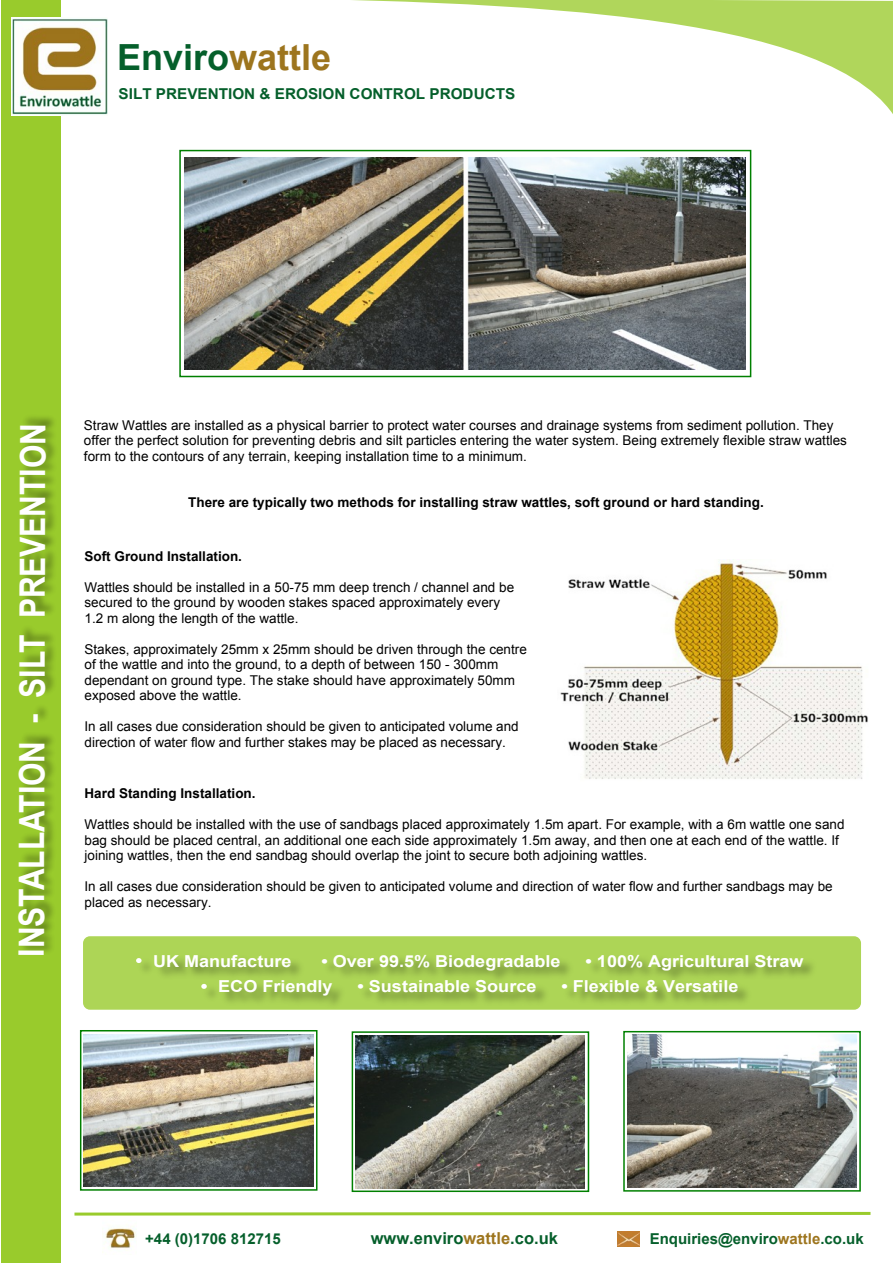
<style>
.page{position:relative;width:893px;height:1263px;background:#fff}
.page>*{position:absolute;margin:0;border:0;box-sizing:border-box;transform-origin:0 0}
.t1{font:700 36px "Arial";color:#055f2b}
.t2{font:700 35.1px "Arial";letter-spacing:-.005em;color:#fff;scale:.85 1}
.t3{font:700 16.5px "Arial";color:#fff;scale:1.09 1}
.t4{font:700 16.5px "Arial";color:#055f2b}
.t5{font:700 15px "Arial";color:#055f2b}
.t6{font:13.5px/15.5px "Arial";color:#000}
.t7{font:700 13.5px "Arial";color:#000}
.s1{color:#9d751e}
</style>
<div class="page">
<img style="left:560px;top:560px;width:308px;height:219px">
<svg style="left:623px;top:1031px;width:238px;height:160px"></svg>
<svg style="left:352px;top:1050px;width:237px;height:142px"></svg>
<svg style="left:80px;top:1030px;width:237px;height:161px"></svg>
<div style="left:179px;top:150px;width:572px;height:227px;background:#fff;border:2px solid #008000"></div>
<div style="left:83px;top:936px;width:778px;height:74px;background:#add556;border-radius:7px"></div>
<svg style="left:352px;top:0;width:541px;height:114px"></svg>
<div style="left:1px;top:0;width:59px;height:1262px;background:#99cb2c"></div>
<img style="left:21px;top:395px;width:40px;height:564px">
<img style="left:11px;top:17px;width:97px;height:98px">
<svg style="left:74px;top:1211px;width:797px;height:5px"></svg>
<img style="left:356px;top:1050px;width:228px;height:138px">
<img style="left:121px;top:958px;width:706px;height:92px">
<svg style="left:136px;top:958px;width:6px;height:5px"></svg>
<svg style="left:201px;top:984px;width:6px;height:5px"></svg>
<img style="left:105px;top:1228px;width:31px;height:21px">
<img style="left:617px;top:1231px;width:23px;height:15px">
<img style="left:185px;top:157px;width:560px;height:213px">
<img style="left:628px;top:1035px;width:229px;height:152px">
<img style="left:84px;top:1034px;width:229px;height:152px">
<h1 class="t1" style="left:117px;top:44px;width:216px">Enviro<span class="s1">wattle</span></h1>
<p class="t5" style="left:119px;top:88px;width:398px">SILT PREVENTION &amp; EROSION CONTROL PRODUCTS</p>
<h2 class="t2" style="left:19px;top:956px;width:629px;rotate:-90deg">INSTALLATION - SILT PREVENTION</h2>
<p class="t6" style="left:84px;top:418px;width:764px">Straw Wattles are installed as a physical barrier to protect water courses and drainage systems from sediment pollution. They offer the perfect solution for preventing debris and silt particles entering the water system. Being extremely flexible straw wattles form to the contours of any terrain, keeping installation time to a minimum.</p>
<p class="t7" style="left:188px;top:497px;width:577px">There are typically two methods for installing straw wattles, soft ground or hard standing.</p>
<p class="t7" style="left:85px;top:551px;width:159px">Soft Ground Installation.</p>
<p class="t6" style="left:85px;top:581px;width:431px">Wattles should be installed in a 50-75 mm deep trench / channel and be secured to the ground by wooden stakes spaced approximately every<br>1.2 m along the length of the wattle.</p>
<p class="t6" style="left:85px;top:642px;width:444px">Stakes, approximately 25mm x 25mm should be driven through the centre of the wattle and into the ground, to a depth of between 150 - 300mm dependant on ground type. The stake should have approximately 50mm exposed above the wattle.</p>
<p class="t6" style="left:85px;top:720px;width:436px">In all cases due consideration should be given to anticipated volume and direction of water flow and further stakes may be placed as necessary.</p>
<p class="t7" style="left:85px;top:788px;width:173px">Hard Standing Installation.</p>
<p class="t6" style="left:85px;top:818px;width:762px">Wattles should be installed with the use of sandbags placed approximately 1.5m apart. For example, with a 6m wattle one sand bag should be placed central, an additional one each side approximately 1.5m away, and then one at each end of the wattle. If joining wattles, then the end sandbag should overlap the joint to secure both adjoining wattles.</p>
<p class="t6" style="left:85px;top:880px;width:750px">In all cases due consideration should be given to anticipated volume and direction of water flow and further sandbags may be placed as necessary.</p>
<p class="t3" style="left:153px;top:954px;width:128px">UK Manufacture</p>
<p class="t3" style="left:321px;top:954px;width:221px">• Over 99.5% Biodegradable</p>
<p class="t3" style="left:586px;top:954px;width:201px">• 100% Agricultural Straw</p>
<p class="t3" style="left:218px;top:980px;width:106px">ECO Friendly</p>
<p class="t3" style="left:358px;top:980px;width:166px">• Sustainable Source</p>
<p class="t3" style="left:561px;top:980px;width:164px">• Flexible &amp; Versatile</p>
<p class="t4" style="left:371px;top:1232px;width:189px">www.enviro<span class="s1">wattle</span>.co.uk</p>
<p class="t5" style="left:145px;top:1233px;width:137px">+44 (0)1706 812715</p>
<p class="t5" style="left:650px;top:1233px;width:215px">Enquiries@enviro<span class="s1">wattle</span>.co.uk</p>
</div>
